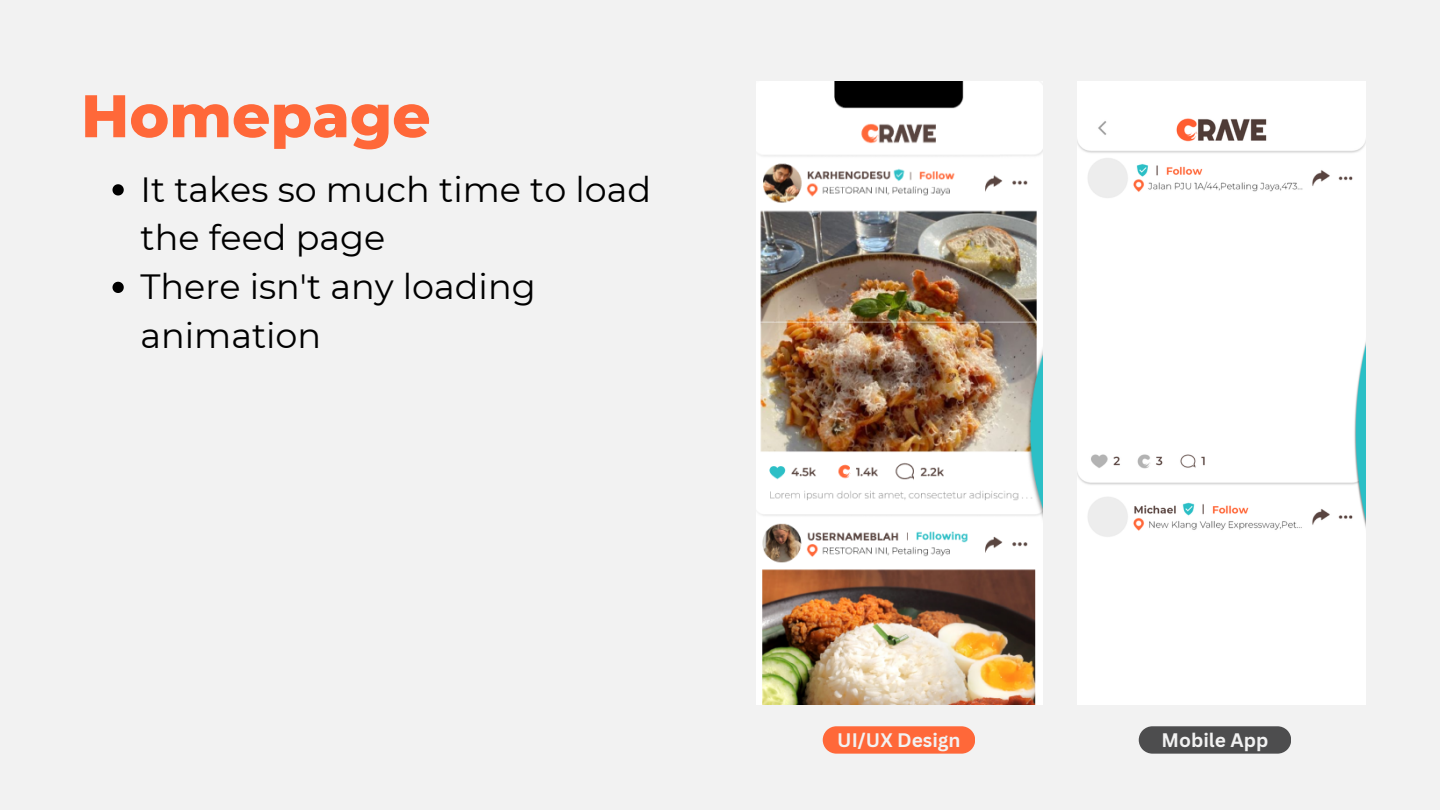
<style>
.page{position:relative;width:1440px;height:810px;background:#f2f2f2}
.page>*{position:absolute;margin:0;border:0;box-sizing:border-box;transform-origin:0 0}
.t1{font:800 60px "Montserrat";color:#ff6839}
.t2{font:35px/48.8px "Montserrat";color:#000}
.t3{font:700 19.1px "Canva Sans";color:#f2f2f2}
</style>
<div class="page">
<svg style="left:823px;top:726px;width:152px;height:28px;background:#fe7043"></svg>
<svg style="left:1139px;top:726px;width:152px;height:28px;background:#565657"></svg>
<div style="left:1078px;top:81px;width:288px;height:623px;background:#fff"></div>
<img style="left:757px;top:81px;width:285px;height:623px">
<svg style="left:112px;top:184px;width:12px;height:12px"></svg>
<svg style="left:112px;top:282px;width:12px;height:11px"></svg>
<p class="t1" style="left:81px;top:79px;width:351px">Homepage</p>
<p class="t2" style="left:140px;top:165px;width:512px">It takes so much time to load the feed page</p>
<p class="t2" style="left:140px;top:262px;width:397px">There isn't any loading animation</p>
<p class="t3" style="left:837px;top:726px;width:125px">UI/UX Design</p>
<p class="t3" style="left:1162px;top:726px;width:108px">Mobile App</p>
</div>
